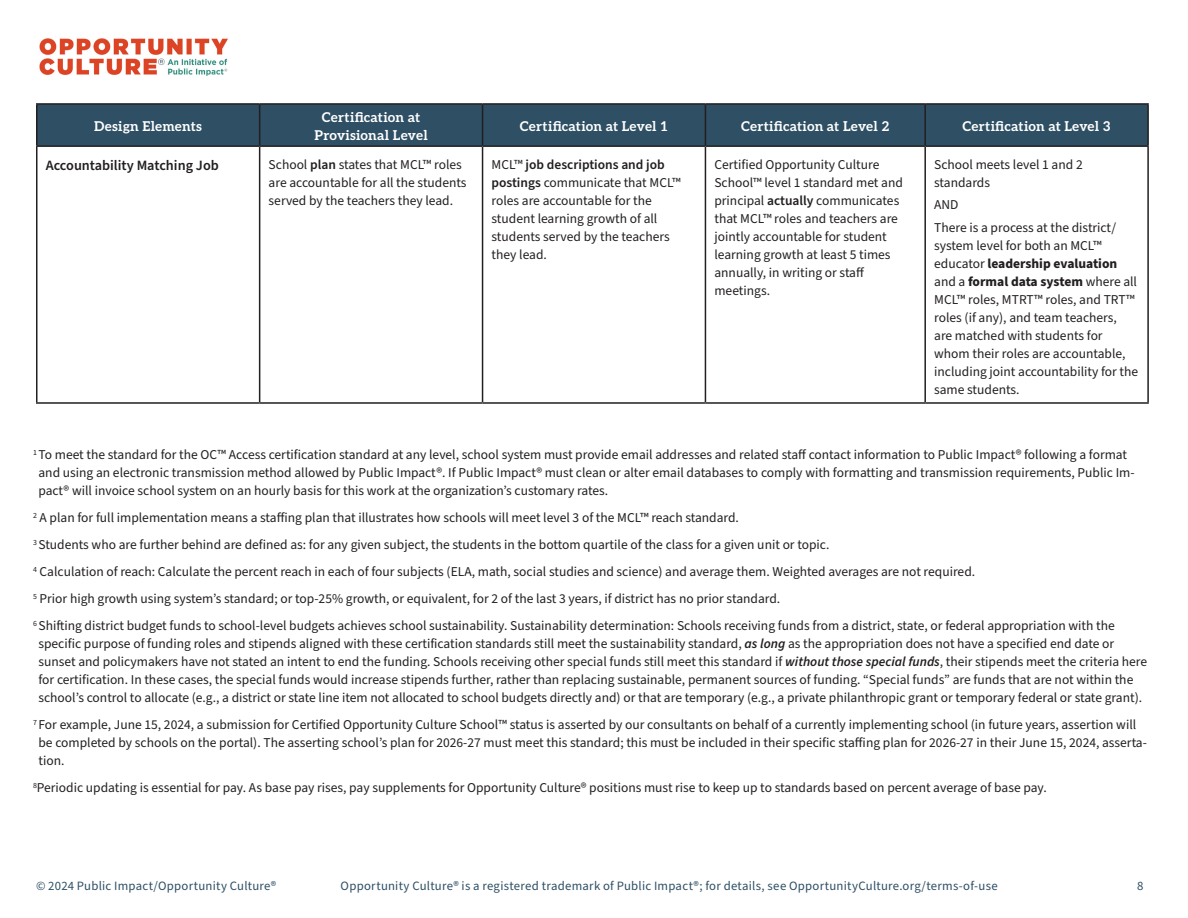
<style>
.page{position:relative;width:1188px;height:918px;background:#fff}
.page>*{position:absolute;margin:0;border:0;box-sizing:border-box;transform-origin:0 0}
.Session_Titles{font:600 14.25px "Source Sans Pro";color:#231f20}
.Session_Titles-2{font:13.5px/18px "Source Sans Pro";color:#231f20}
._1_head{font:700 13.5px/18px "Aleo";letter-spacing:.02em;color:#fff;text-align:center}
.text_justified{font:12.75px "Source Sans Pro";letter-spacing:.02em;color:#2e4f64}
.s1{font-weight:600}
.s2{font-weight:700}
.s3{font-weight:600;font-style:italic}
</style>
<div class="page">
<img style="left:39px;top:38px;width:189px;height:38px">
<div style="left:38px;top:105px;width:1109px;height:40px;background:#2e4f64"></div>
<svg style="left:258px;top:147px;width:449px;height:255px"></svg>
<hr style="left:36px;top:103px;width:224px;height:2px;background:#231f20">
<hr style="left:36px;top:105px;width:2px;height:40px;background:#231f20">
<hr style="left:260px;top:103px;width:223px;height:2px;background:#231f20">
<hr style="left:259px;top:105px;width:1px;height:40px;background:#231f20">
<hr style="left:483px;top:103px;width:222px;height:2px;background:#231f20">
<hr style="left:482px;top:105px;width:1px;height:40px;background:#231f20">
<hr style="left:705px;top:103px;width:220px;height:2px;background:#231f20">
<hr style="left:705px;top:105px;width:1px;height:40px;background:#231f20">
<hr style="left:925px;top:103px;width:224px;height:2px;background:#231f20">
<hr style="left:924px;top:105px;width:2px;height:40px;background:#231f20">
<hr style="left:1147px;top:105px;width:2px;height:40px;background:#231f20">
<hr style="left:36px;top:145px;width:224px;height:2px;background:#231f20">
<hr style="left:36px;top:147px;width:2px;height:255px;background:#231f20">
<hr style="left:260px;top:145px;width:223px;height:2px;background:#231f20">
<hr style="left:259px;top:147px;width:1px;height:255px;background:#231f20">
<hr style="left:483px;top:145px;width:222px;height:2px;background:#231f20">
<hr style="left:482px;top:147px;width:1px;height:255px;background:#231f20">
<hr style="left:705px;top:145px;width:220px;height:2px;background:#231f20">
<hr style="left:705px;top:147px;width:1px;height:255px;background:#231f20">
<hr style="left:925px;top:145px;width:224px;height:2px;background:#231f20">
<hr style="left:924px;top:147px;width:2px;height:255px;background:#231f20">
<hr style="left:1147px;top:147px;width:2px;height:255px;background:#231f20">
<hr style="left:36px;top:402px;width:224px;height:2px;background:#231f20">
<hr style="left:260px;top:402px;width:223px;height:2px;background:#231f20">
<hr style="left:483px;top:402px;width:222px;height:2px;background:#231f20">
<hr style="left:705px;top:402px;width:220px;height:2px;background:#231f20">
<hr style="left:925px;top:402px;width:224px;height:2px;background:#231f20">
<p class="_1_head" style="left:94px;top:117px;width:109px">Design Elements</p>
<p class="_1_head" style="left:314px;top:108px;width:115px">Certification at<br>Provisional Level</p>
<p class="_1_head" style="left:520px;top:117px;width:150px">Certification at Level 1</p>
<p class="_1_head" style="left:741px;top:117px;width:150px">Certification at Level 2</p>
<p class="_1_head" style="left:963px;top:117px;width:150px">Certification at Level 3</p>
<p class="Session_Titles" style="left:46px;top:156px;width:175px">Accountability Matching Job</p>
<p class="Session_Titles-2" style="left:269px;top:156px;width:199px">School <span class="s1">plan</span> states that MCL™ roles are accountable for all the students served by the teachers they lead.</p>
<p class="Session_Titles-2" style="left:492px;top:156px;width:191px">MCL™ <span class="s1">job descriptions and job postings</span> communicate that MCL™ roles are accountable for the student learning growth of all students served by the teachers they lead.</p>
<p class="Session_Titles-2" style="left:714px;top:156px;width:190px">Certified Opportunity Culture<br>School™ level 1 standard met and principal <span class="s1">actually</span> communicates that MCL™ roles and teachers are jointly accountable for student learning growth at least 5 times annually, in writing or staff meetings.</p>
<p class="Session_Titles-2" style="left:934px;top:156px;width:150px">School meets level 1 and 2 standards</p>
<p class="Session_Titles-2" style="left:934px;top:196px;width:26px">AND</p>
<p class="Session_Titles-2" style="left:934px;top:219px;width:206px">There is a process at the district/ system level for both an MCL™ educator <span class="s2">leadership evaluation </span>and a <span class="s2">formal data system</span> where all<br>MCL™ roles, MTRT™ roles, and TRT™ roles (if any), and team teachers, are matched with students for whom their roles are accountable, including joint accountability for the same students.</p>
<p class="Session_Titles-2" style="left:38px;top:446px;width:1098px;text-indent:-5px"><sup>1</sup> To meet the standard for the OC™ Access certification standard at any level, school system must provide email addresses and related staff contact information to Public Impact® following a format and using an electronic transmission method allowed by Public Impact®. If Public Impact® must clean or alter email databases to comply with formatting and transmission requirements, Public Im&shy;pact® will invoice school system on an hourly basis for this work at the organization’s customary rates.</p>
<p class="Session_Titles-2" style="left:33px;top:509px;width:708px"><sup>2</sup> A plan for full implementation means a staffing plan that illustrates how schools will meet level 3 of the MCL™ reach standard.</p>
<p class="Session_Titles-2" style="left:33px;top:536px;width:798px"><sup>3</sup> Students who are further behind are defined as: for any given subject, the students in the bottom quartile of the class for a given unit or topic.</p>
<p class="Session_Titles-2" style="left:33px;top:563px;width:944px"><sup>4</sup> Calculation of reach: Calculate the percent reach in each of four subjects (ELA, math, social studies and science) and average them. Weighted averages are not required.</p>
<p class="Session_Titles-2" style="left:33px;top:590px;width:749px"><sup>5</sup> Prior high growth using system’s standard; or top-25% growth, or equivalent, for 2 of the last 3 years, if district has no prior standard.</p>
<p class="Session_Titles-2" style="left:38px;top:617px;width:1110px;text-indent:-5px"><sup>6</sup> Shifting district budget funds to school-level budgets achieves school sustainability. Sustainability determination: Schools receiving funds from a district, state, or federal appropriation with the specific purpose of funding roles and stipends aligned with these certification standards still meet the sustainability standard, <span class="s3">as long</span> as the appropriation does not have a specified end date or sunset and policymakers have not stated an intent to end the funding. Schools receiving other special funds still meet this standard if <span class="s3">without those special funds</span>, their stipends meet the criteria here for certification. In these cases, the special funds would increase stipends further, rather than replacing sustainable, permanent sources of funding. “Special funds” are funds that are not within the school’s control to allocate (e.g., a district or state line item not allocated to school budgets directly and) or that are temporary (e.g., a private philanthropic grant or temporary federal or state grant).</p>
<p class="Session_Titles-2" style="left:38px;top:716px;width:1110px;text-indent:-5px"><sup>7</sup> For example, June 15, 2024, a submission for Certified Opportunity Culture School™ status is asserted by our consultants on behalf of a currently implementing school (in future years, assertion will be completed by schools on the portal). The asserting school’s plan for 2026-27 must meet this standard; this must be included in their specific staffing plan for 2026-27 in their June 15, 2024, asserta&shy;tion.</p>
<p class="Session_Titles-2" style="left:33px;top:779px;width:1015px"><sup>8</sup>Periodic updating is essential for pay. As base pay rises, pay supplements for Opportunity Culture® positions must rise to keep up to standards based on percent average of base pay.</p>
<p class="text_justified" style="left:36px;top:877px;width:242px">© 2024 Public Impact/Opportunity Culture®</p>
<p class="text_justified" style="left:341px;top:877px;width:659px">Opportunity Culture® is a registered trademark of Public Impact®; for details, see OpportunityCulture.org/terms-of-use</p>
<p class="text_justified" style="left:1137px;top:877px;width:8px">8</p>
</div>
